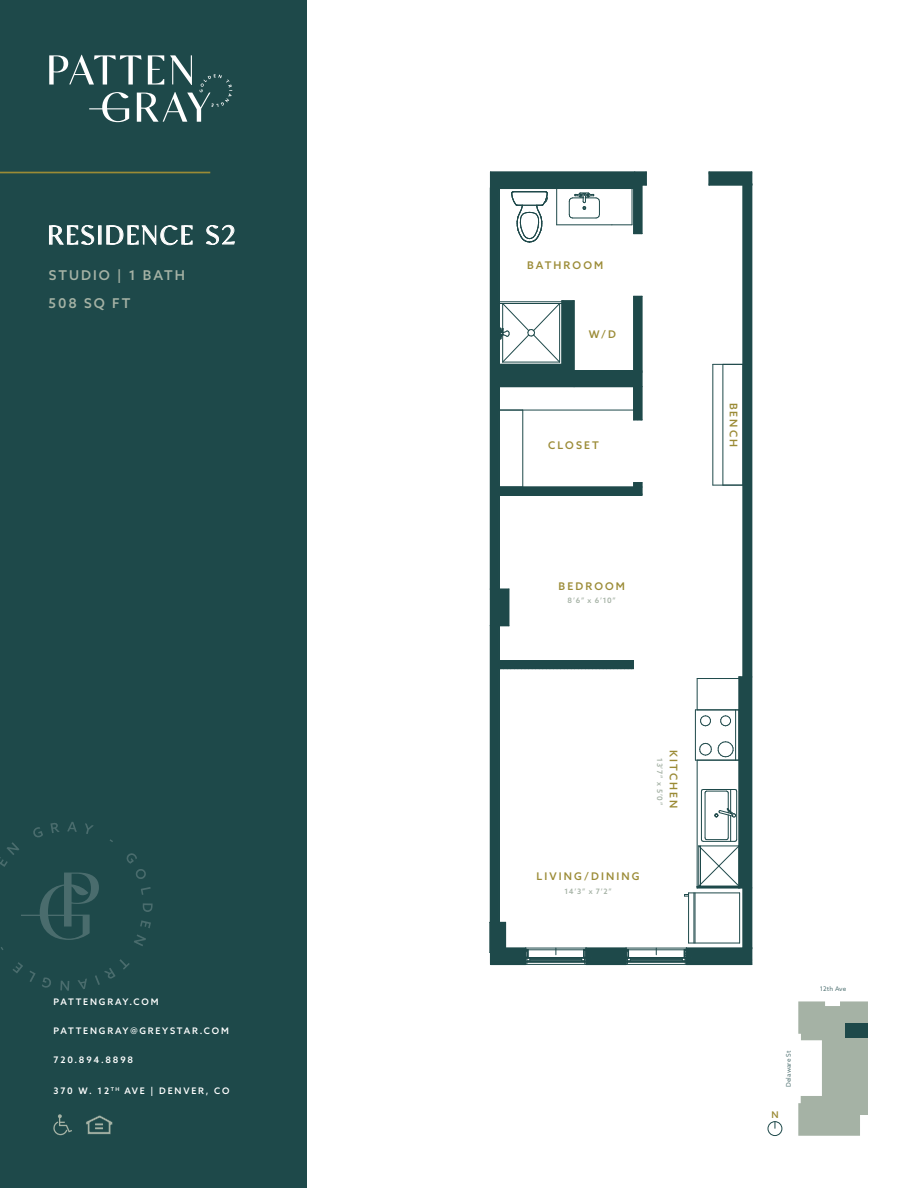
<style>
.page{position:relative;width:918px;height:1188px;background:#fff}
.page>*{position:absolute;margin:0;border:0;box-sizing:border-box;transform-origin:0 0}
.t1{font:28.5px "Analogue";letter-spacing:.1em;color:#fff}
.t2{font:500 13.5px "Azo Sans";letter-spacing:.15em;color:#a5b2a5}
.t3{font:500 10.5px "Azo Sans";letter-spacing:.2em;color:#9b8b36}
.t4{font:500 9.15px "Azo Sans";color:#9b8b36}
.t5{font:500 9px "Azo Sans";letter-spacing:.2em;color:#fff}
.t6{font:500 7.35px "Azo Sans";color:#a5b2a5}
.t7{font:6.3px "Azo Sans";letter-spacing:.025em;color:#1e494a}
</style>
<div class="page">
<svg style="left:489px;top:959px;width:264px;height:7px"></svg>
<svg style="left:798px;top:1001px;width:70px;height:135px"></svg>
<div style="left:845px;top:1023px;width:23px;height:15px;background:#1e494a"></div>
<div style="left:0;top:0;width:306px;height:1188px;background:#1e494a"></div>
<svg style="left:49px;top:225px;width:45px;height:20px"></svg>
<div style="left:98px;top:226px;width:3px;height:18px;border:1px solid #fff"></div>
<svg style="left:106px;top:225px;width:86px;height:20px"></svg>
<svg style="left:206px;top:225px;width:29px;height:20px"></svg>
<svg style="left:49px;top:55px;width:183px;height:67px"></svg>
<svg style="left:0;top:842px;width:19px;height:25px"></svg>
<svg style="left:33px;top:827px;width:10px;height:11px"></svg>
<svg style="left:50px;top:823px;width:10px;height:10px"></svg>
<svg style="left:67px;top:822px;width:10px;height:10px"></svg>
<svg style="left:85px;top:823px;width:9px;height:11px"></svg>
<svg style="left:126px;top:853px;width:20px;height:26px"></svg>
<svg style="left:141px;top:887px;width:10px;height:8px"></svg>
<svg style="left:143px;top:903px;width:10px;height:9px"></svg>
<svg style="left:140px;top:920px;width:11px;height:8px"></svg>
<svg style="left:134px;top:934px;width:12px;height:12px"></svg>
<svg style="left:95px;top:959px;width:35px;height:26px"></svg>
<svg style="left:78px;top:979px;width:9px;height:10px"></svg>
<svg style="left:60px;top:981px;width:9px;height:10px"></svg>
<svg style="left:42px;top:977px;width:9px;height:11px"></svg>
<svg style="left:29px;top:971px;width:7px;height:11px"></svg>
<svg style="left:13px;top:962px;width:10px;height:11px"></svg>
<svg style="left:21px;top:873px;width:78px;height:67px"></svg>
<hr style="left:0;top:172px;width:210px;height:1px;background:#9b8b36">
<svg style="left:53px;top:1114px;width:19px;height:22px"></svg>
<svg style="left:86px;top:1115px;width:27px;height:19px"></svg>
<div style="left:768px;top:1121px;width:14px;height:15px;border:1px solid #1e494a;border-radius:50%"></div>
<div style="left:490px;top:922px;width:16px;height:30px;background:#1e494a"></div>
<div style="left:745px;top:888px;width:6px;height:60px;background:#1e494a"></div>
<hr style="left:686px;top:964px;width:66px;height:1px;background:#1e494a">
<hr style="left:586px;top:964px;width:40px;height:1px;background:#1e494a">
<hr style="left:491px;top:964px;width:35px;height:1px;background:#1e494a">
<hr style="left:626px;top:964px;width:60px;height:1px;background:#1e494a">
<hr style="left:526px;top:964px;width:60px;height:1px;background:#1e494a">
<hr style="left:742px;top:888px;width:2px;height:60px;background:#1e494a">
<svg style="left:490px;top:947px;width:262px;height:17px"></svg>
<hr style="left:751px;top:888px;width:1px;height:60px;background:#1e494a">
<hr style="left:744px;top:888px;width:1px;height:60px;background:#1e494a">
<hr style="left:745px;top:888px;width:1px;height:60px;background:#1e494a">
<hr style="left:694px;top:893px;width:1px;height:50px;background:#1e494a">
<hr style="left:688px;top:893px;width:1px;height:50px;background:#1e494a">
<hr style="left:695px;top:893px;width:1px;height:50px;background:#1e494a">
<hr style="left:689px;top:943px;width:51px;height:1px;background:#1e494a">
<hr style="left:739px;top:893px;width:1px;height:50px;background:#1e494a">
<svg style="left:490px;top:171px;width:262px;height:752px"></svg>
<hr style="left:632px;top:188px;width:1px;height:37px;background:#1e494a">
<div style="left:499px;top:660px;width:135px;height:9px;background:#1e494a"></div>
<div style="left:496px;top:369px;width:68px;height:12px;background:#1e494a"></div>
<div style="left:499px;top:370px;width:134px;height:16px;background:#1e494a"></div>
<h1 class="t1" style="left:48px;top:219px;width:189px">RESIDENCE S2</h1>
<h2 class="t2" style="left:49px;top:266px;width:138px">STUDIO | 1 BATH</h2>
<h2 class="t2" style="left:49px;top:295px;width:83px">508 SQ FT</h2>
<p class="t5" style="left:53px;top:996px;width:107px">PATTENGRAY.COM</p>
<p class="t5" style="left:53px;top:1025px;width:177px">PATTENGRAY@GREYSTAR.COM</p>
<p class="t5" style="left:54px;top:1054px;width:81px">720.894.8898</p>
<p class="t5" style="left:53px;top:1085px;width:178px">370 W. 12 <sup>TH</sup> AVE | DENVER, CO</p>
<p class="t3" style="left:527px;top:258px;width:78px">BATHROOM</p>
<p class="t3" style="left:589px;top:327px;width:28px">W/D</p>
<p class="t3" style="left:548px;top:438px;width:52px">CLOSET</p>
<p class="t3" style="left:559px;top:579px;width:68px">BEDROOM</p>
<p class="t6" style="left:568px;top:596px;width:50px">8’6” x 6’10”</p>
<p class="t3" style="left:740px;top:403px;width:46px;rotate:90deg">BENCH</p>
<p class="t3" style="left:680px;top:750px;width:60px;rotate:90deg">KITCHEN</p>
<p class="t6" style="left:665px;top:758px;width:49px;rotate:90deg">13’7” x 5’0”</p>
<p class="t3" style="left:537px;top:870px;width:104px">LIVING/DINING</p>
<p class="t6" style="left:564px;top:887px;width:49px">14’3” x 7’2”</p>
<p class="t7" style="left:784px;top:1087px;width:38px;rotate:-90deg">Delaware St</p>
<p class="t4" style="left:771px;top:1108px;width:9px">N</p>
<p class="t7" style="left:820px;top:984px;width:28px">12th Ave</p>
</div>
